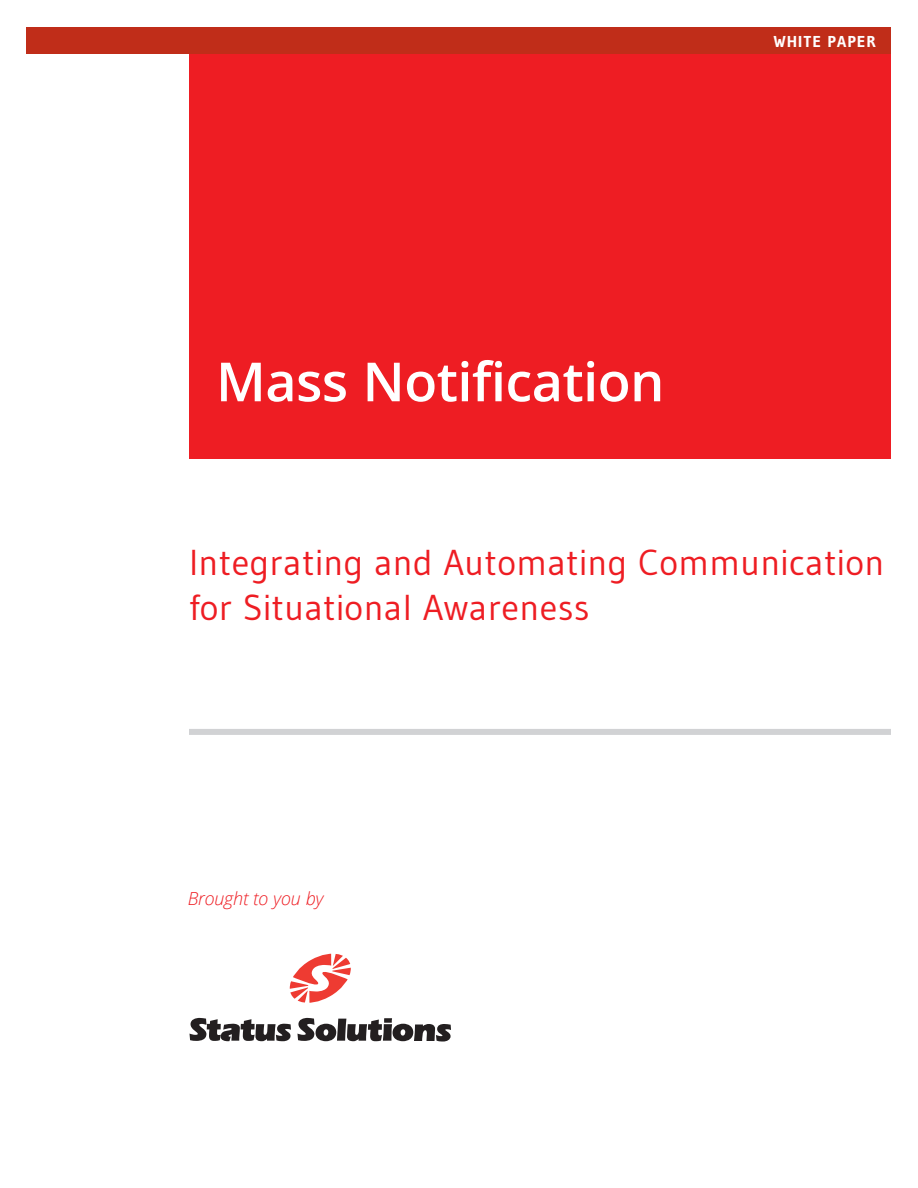
<style>
.page{position:relative;width:918px;height:1188px;background:#fff}
.page>*{position:absolute;margin:0;border:0;box-sizing:border-box;transform-origin:0 0}
.t1{font:600 54px "Open Sans";letter-spacing:-.01em;color:#fff}
.t2{font:36px/45px "Gudea";letter-spacing:.01em;color:#ee1d23}
.t3{font:italic 300 18px "Open Sans";letter-spacing:-.01em;color:#ee1d23}
.t4{font:700 15.75px "Gudea";letter-spacing:.07em;color:#fff}
</style>
<div class="page">
<div style="left:189px;top:729px;width:702px;height:6px;background:#d1d2d4"></div>
<div style="left:189px;top:27px;width:702px;height:432px;background:#ee1d23"></div>
<div style="left:27px;top:27px;width:864px;height:27px;background:#c02d19"></div>
<svg style="left:297px;top:1018px;width:154px;height:24px"></svg>
<svg style="left:190px;top:1018px;width:101px;height:23px"></svg>
<svg style="left:290px;top:954px;width:61px;height:49px"></svg>
<p class="t4" style="left:774px;top:31px;width:104px">WHITE PAPER</p>
<h1 class="t1" style="left:216px;top:345px;width:450px">Mass Notification</h1>
<p class="t2" style="left:189px;top:539px;width:697px">Integrating and Automating Communication for Situational Awareness</p>
<p class="t3" style="left:188px;top:886px;width:137px">Brought to you by</p>
</div>
